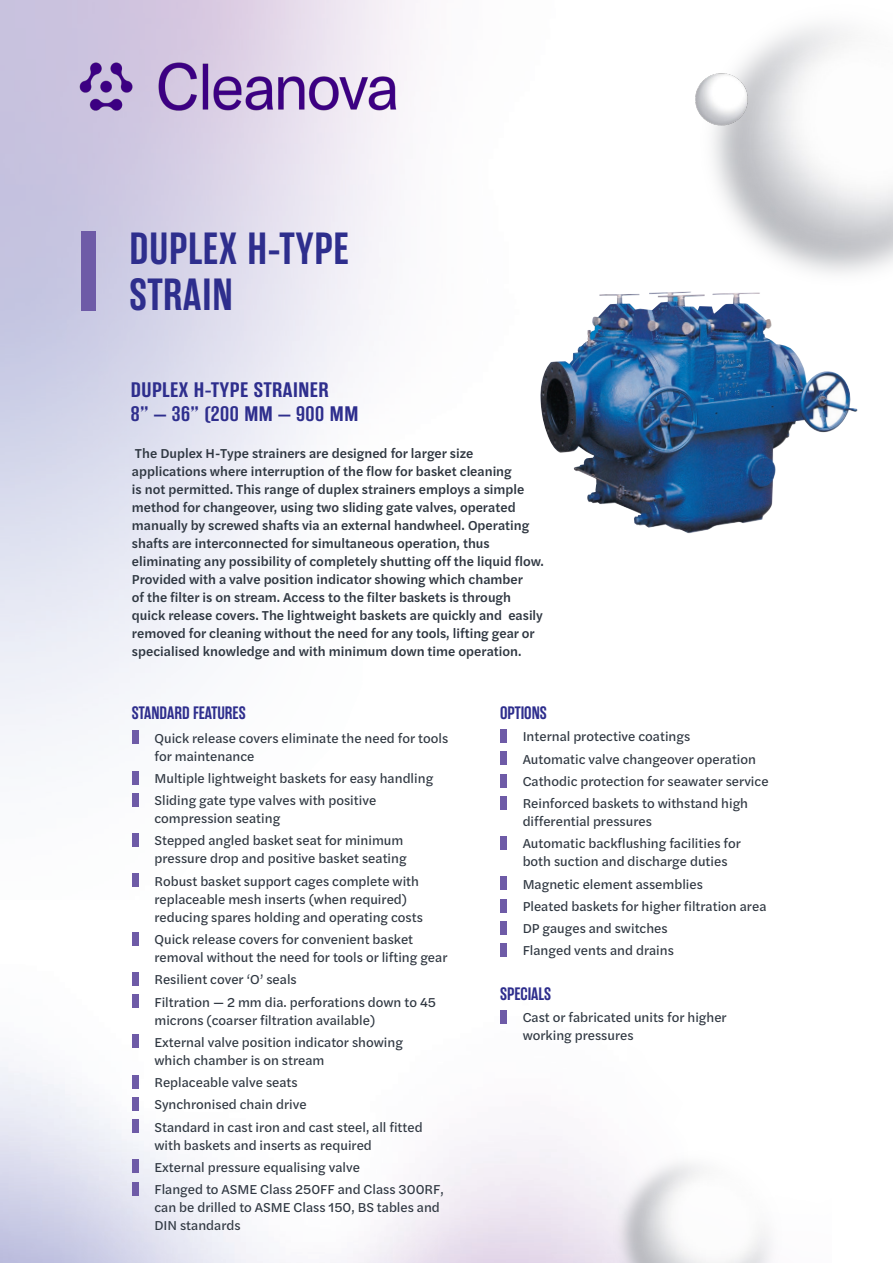
<style>
.page{position:relative;width:893px;height:1263px;background:#fff}
.page>*{position:absolute;margin:0;border:0;box-sizing:border-box;transform-origin:0 0}
.Cover_Subhead{font:600 45px "Rama Gothic E";letter-spacing:.02em;color:#2e2e8d}
.Headline{font:600 21px "Rama Gothic E";letter-spacing:.02em;color:#2e2e8d;scale:1.15 1}
.small_title_rama{font:600 18px "Rama Gothic E";color:#2e2e8d}
.Intro_Copy_Paragraph_Last{font:600 18px "Rama Gothic E";color:#2e2e8d}
.Intro_Copy_Paragraph_Last-2{font:13.5px/18px "Halyard Text";color:#2f3741}
.Intro_Copy_Paragraph_Last-3{font:500 13.5px/18px "Halyard Text";color:#2f3741}
</style>
<div class="page">
<img style="left:772px;top:341px;width:86px;height:163px">
<img style="left:0;top:1034px;width:573px;height:229px">
<img style="left:171px;top:507px;width:600px;height:281px">
<img style="left:0;top:0;width:171px;height:874px">
<img style="left:170px;top:0;width:602px;height:507px">
<div style="left:81px;top:232px;width:15px;height:79px;background:#6e5ba7"></div>
<img style="left:630px;top:0;width:263px;height:313px">
<img style="left:685px;top:63px;width:71px;height:70px">
<div style="left:132px;top:731px;width:7px;height:13px;background:#6e5ba7"></div>
<div style="left:132px;top:771px;width:7px;height:13px;background:#6e5ba7"></div>
<div style="left:132px;top:793px;width:7px;height:14px;background:#6e5ba7"></div>
<div style="left:132px;top:833px;width:7px;height:14px;background:#6e5ba7"></div>
<div style="left:132px;top:874px;width:7px;height:13px;background:#6e5ba7"></div>
<div style="left:132px;top:932px;width:7px;height:13px;background:#6e5ba7"></div>
<div style="left:132px;top:972px;width:7px;height:14px;background:#6e5ba7"></div>
<div style="left:132px;top:994px;width:7px;height:14px;background:#6e5ba7"></div>
<div style="left:132px;top:1035px;width:7px;height:13px;background:#6e5ba7"></div>
<div style="left:132px;top:1075px;width:7px;height:13px;background:#6e5ba7"></div>
<div style="left:132px;top:1097px;width:7px;height:14px;background:#6e5ba7"></div>
<div style="left:132px;top:1119px;width:7px;height:14px;background:#6e5ba7"></div>
<div style="left:132px;top:1160px;width:7px;height:13px;background:#6e5ba7"></div>
<div style="left:132px;top:1182px;width:7px;height:13px;background:#6e5ba7"></div>
<div style="left:500px;top:729px;width:7px;height:14px;background:#6e5ba7"></div>
<div style="left:500px;top:751px;width:7px;height:14px;background:#6e5ba7"></div>
<div style="left:500px;top:774px;width:7px;height:13px;background:#6e5ba7"></div>
<div style="left:500px;top:796px;width:7px;height:14px;background:#6e5ba7"></div>
<div style="left:500px;top:836px;width:7px;height:14px;background:#6e5ba7"></div>
<div style="left:500px;top:876px;width:7px;height:14px;background:#6e5ba7"></div>
<div style="left:500px;top:899px;width:7px;height:13px;background:#6e5ba7"></div>
<div style="left:500px;top:921px;width:7px;height:14px;background:#6e5ba7"></div>
<div style="left:500px;top:943px;width:7px;height:14px;background:#6e5ba7"></div>
<div style="left:500px;top:1010px;width:7px;height:14px;background:#6e5ba7"></div>
<img style="left:80px;top:63px;width:317px;height:48px">
<p class="Cover_Subhead" style="left:129px;top:224px;width:221px">DUPLEX H-TYPE</p>
<p class="Cover_Subhead" style="left:129px;top:270px;width:105px">STRAIN</p>
<p class="Headline" style="left:131px;top:378px;width:174px">DUPLEX H-TYPE STRAINER</p>
<p class="Headline" style="left:131px;top:402px;width:199px">8” – 36” (200 MM – 900 MM</p>
<p class="Intro_Copy_Paragraph_Last-3" style="left:132px;top:444px;width:414px">The Duplex H-Type strainers are designed for larger size applications where interruption of the flow for basket cleaning<br>is not permitted. This range of duplex strainers employs a simple method for changeover, using two sliding gate valves, operated manually by screwed shafts via an external handwheel. Operating shafts are interconnected for simultaneous operation, thus eliminating any possibility of completely shutting off the liquid flow.<br>Provided with a valve position indicator showing which chamber<br>of the filter is on stream. Access to the filter baskets is through quick release covers. The lightweight baskets are quickly and easily removed for cleaning without the need for any tools, lifting gear or specialised knowledge and with minimum down time operation.</p>
<p class="small_title_rama" style="left:132px;top:703px;width:115px">STANDARD FEATURES</p>
<p class="Intro_Copy_Paragraph_Last-2" style="left:154px;top:728px;width:295px">Quick release covers eliminate the need for tools for maintenance</p>
<p class="Intro_Copy_Paragraph_Last-2" style="left:154px;top:769px;width:280px">Multiple lightweight baskets for easy handling</p>
<p class="Intro_Copy_Paragraph_Last-2" style="left:154px;top:791px;width:223px">Sliding gate type valves with positive compression seating</p>
<p class="Intro_Copy_Paragraph_Last-2" style="left:154px;top:831px;width:254px">Stepped angled basket seat for minimum pressure drop and positive basket seating</p>
<p class="Intro_Copy_Paragraph_Last-2" style="left:154px;top:871px;width:266px">Robust basket support cages complete with replaceable mesh inserts (when required)</p>
<p class="Intro_Copy_Paragraph_Last-2" style="left:154px;top:907px;width:270px">reducing spares holding and operating costs</p>
<p class="Intro_Copy_Paragraph_Last-2" style="left:154px;top:930px;width:295px">Quick release covers for convenient basket removal without the need for tools or lifting gear</p>
<p class="Intro_Copy_Paragraph_Last-2" style="left:154px;top:970px;width:144px">Resilient cover ‘O’ seals</p>
<p class="Intro_Copy_Paragraph_Last-2" style="left:154px;top:992px;width:283px">Filtration — 2 mm dia. perforations down to 45 microns (coarser filtration available)</p>
<p class="Intro_Copy_Paragraph_Last-2" style="left:154px;top:1032px;width:250px">External valve position indicator showing</p>
<p class="Intro_Copy_Paragraph_Last-2" style="left:154px;top:1050px;width:172px">which chamber is on stream</p>
<p class="Intro_Copy_Paragraph_Last-2" style="left:154px;top:1073px;width:145px">Replaceable valve seats</p>
<p class="Intro_Copy_Paragraph_Last-2" style="left:154px;top:1095px;width:154px">Synchronised chain drive</p>
<p class="Intro_Copy_Paragraph_Last-2" style="left:154px;top:1117px;width:270px">Standard in cast iron and cast steel, all fitted</p>
<p class="Intro_Copy_Paragraph_Last-2" style="left:154px;top:1135px;width:219px">with baskets and inserts as required</p>
<p class="Intro_Copy_Paragraph_Last-2" style="left:154px;top:1157px;width:207px">External pressure equalising valve</p>
<p class="Intro_Copy_Paragraph_Last-2" style="left:154px;top:1180px;width:291px">Flanged to ASME Class 250FF and Class 300RF, can be drilled to ASME Class 150, BS tables and<br>DIN standards</p>
<p class="Intro_Copy_Paragraph_Last" style="left:500px;top:703px;width:48px">OPTIONS</p>
<p class="Intro_Copy_Paragraph_Last-2" style="left:523px;top:727px;width:169px">Internal protective coatings</p>
<p class="Intro_Copy_Paragraph_Last-2" style="left:523px;top:749px;width:235px">Automatic valve changeover operation</p>
<p class="Intro_Copy_Paragraph_Last-2" style="left:523px;top:772px;width:247px">Cathodic protection for seawater service</p>
<p class="Intro_Copy_Paragraph_Last-2" style="left:523px;top:794px;width:227px">Reinforced baskets to withstand high differential pressures</p>
<p class="Intro_Copy_Paragraph_Last-2" style="left:523px;top:834px;width:220px">Automatic backflushing facilities for</p>
<p class="Intro_Copy_Paragraph_Last-2" style="left:523px;top:852px;width:206px">both suction and discharge duties</p>
<p class="Intro_Copy_Paragraph_Last-2" style="left:523px;top:874px;width:182px">Magnetic element assemblies</p>
<p class="Intro_Copy_Paragraph_Last-2" style="left:523px;top:897px;width:245px">Pleated baskets for higher filtration area</p>
<p class="Intro_Copy_Paragraph_Last-2" style="left:523px;top:919px;width:147px">DP gauges and switches</p>
<p class="Intro_Copy_Paragraph_Last-2" style="left:523px;top:941px;width:153px">Flanged vents and drains</p>
<p class="Intro_Copy_Paragraph_Last" style="left:500px;top:984px;width:52px">SPECIALS</p>
<p class="Intro_Copy_Paragraph_Last-2" style="left:523px;top:1008px;width:206px">Cast or fabricated units for higher</p>
<p class="Intro_Copy_Paragraph_Last-2" style="left:523px;top:1026px;width:112px">working pressures</p>
</div>
